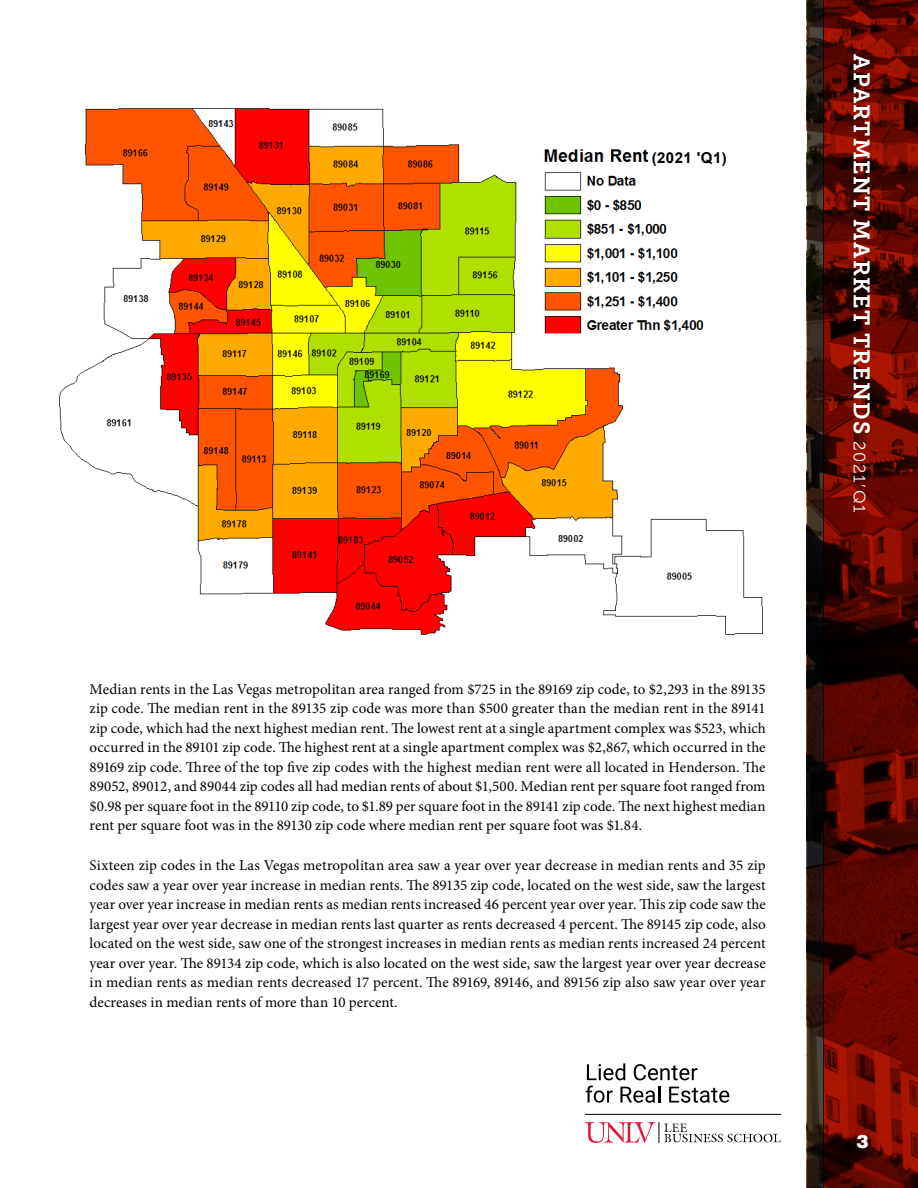
<style>
.page{position:relative;width:918px;height:1188px;background:#fff}
.page>*{position:absolute;margin:0;border:0;box-sizing:border-box;transform-origin:0 0}
.t1{font:22.5px "Museo Slab 700";letter-spacing:.05em;color:#fff}
.t2{font:900 18px "Helvetica Now Display";color:#fff}
.t3{font:15px/19.5px "Minion Pro";letter-spacing:.005em;color:#000;text-align:justify}
.t4{font:700 15px "Arial";letter-spacing:.03em;color:#000}
.s1{font-family:"Museo Slab 300";font-size:16.5px}
</style>
<div class="page">
<svg style="left:824px;top:0;width:94px;height:1188px;background:#5d0800"></svg>
<svg style="left:807px;top:0;width:17px;height:1188px;background:#211711"></svg>
<svg style="left:585px;top:1122px;width:196px;height:21px"></svg>
<hr style="left:585px;top:1114px;width:196px;height:1px;background:#000">
<svg style="left:587px;top:1063px;width:38px;height:17px"></svg>
<svg style="left:634px;top:1064px;width:63px;height:16px"></svg>
<svg style="left:586px;top:1086px;width:27px;height:17px"></svg>
<svg style="left:620px;top:1086px;width:40px;height:17px"></svg>
<svg style="left:669px;top:1087px;width:60px;height:16px"></svg>
<img style="left:59px;top:108px;width:704px;height:527px">
<div style="left:652px;top:145px;width:94px;height:26px;background:#fff"></div>
<p class="t4" style="left:652px;top:148px;width:77px">(2021 'Q1)</p>
<p class="t3" style="left:90px;top:679px;width:678px">Median rents in the Las Vegas metropolitan area ranged from $725 in the 89169 zip code, to $2,293 in the 89135 zip code. The median rent in the 89135 zip code was more than $500 greater than the median rent in the 89141 zip code, which had the next highest median rent. The lowest rent at a single apartment complex was $523, which occurred in the 89101 zip code. The highest rent at a single apartment complex was $2,867, which occurred in the 89169 zip code. Three of the top five zip codes with the highest median rent were all located in Henderson. The 89052, 89012, and 89044 zip codes all had median rents of about $1,500. Median rent per square foot ranged from $0.98 per square foot in the 89110 zip code, to $1.89 per square foot in the 89141 zip code. The next highest median rent per square foot was in the 89130 zip code where median rent per square foot was $1.84.</p>
<p class="t3" style="left:90px;top:856px;width:678px">Sixteen zip codes in the Las Vegas metropolitan area saw a year over year decrease in median rents and 35 zip codes saw a year over year increase in median rents. The 89135 zip code, located on the west side, saw the largest year over year increase in median rents as median rents increased 46 percent year over year. This zip code saw the largest year over year decrease in median rents last quarter as rents decreased 4 percent. The 89145 zip code, also located on the west side, saw one of the strongest increases in median rents as median rents increased 24 percent year over year. The 89134 zip code, which is also located on the west side, saw the largest year over year decrease in median rents as median rents decreased 17 percent. The 89169, 89146, and 89156 zip also saw year over year decreases in median rents of more than 10 percent.</p>
<h1 class="t1" style="left:875px;top:54px;width:460px;rotate:90deg">APARTMENT MARKET TRENDS <span class="s1">2021’Q1</span></h1>
<p class="t2" style="left:856px;top:1129px;width:13px">3</p>
</div>
